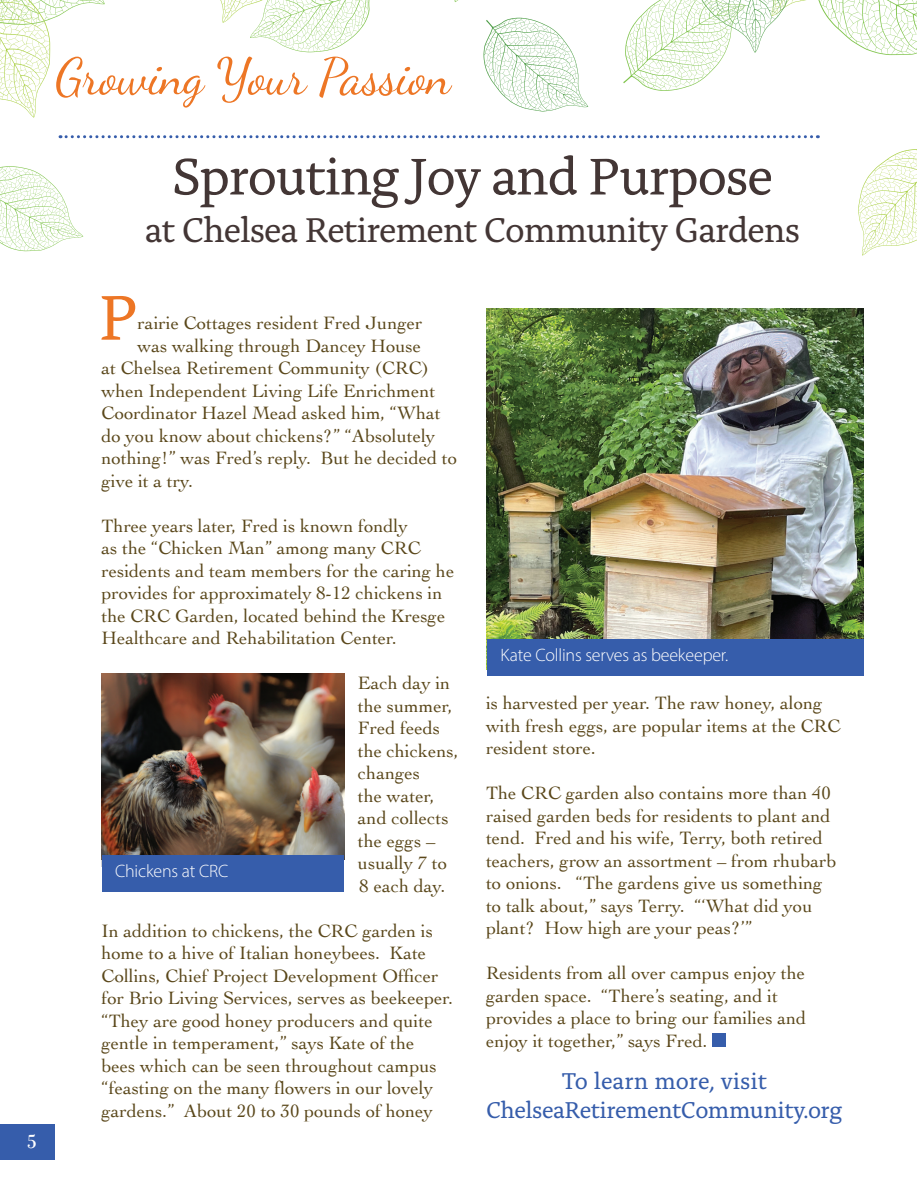
<style>
.page{position:relative;width:918px;height:1188px;background:#fff}
.page>*{position:absolute;margin:0;border:0;box-sizing:border-box;transform-origin:0 0}
.t1{font:66.15px "Alda OTCEV";color:#ed7625}
.t2{font:54px "Alda OTCEV";letter-spacing:-.03em;color:#433635}
.t3{font:51px "Dancing Script";letter-spacing:-.01em;color:#ed7625}
.t4{font:36px "Alda OTCEV";letter-spacing:-.03em;color:#433635}
.t5{font:24px/28.8px "Alda OTCEV";letter-spacing:-.02em;color:#365dab;text-align:center}
.t6{font:21px "Bodoni";color:#fff}
.t7{font:18.75px/22.5px "Cochin";color:#5a471a}
.t8{font:300 18px "Myriad Pro";letter-spacing:-.01em;color:#fff}
</style>
<div class="page">
<svg style="left:483px;top:18px;width:105px;height:94px"></svg>
<svg style="left:0;top:166px;width:83px;height:85px"></svg>
<svg style="left:858px;top:149px;width:58px;height:107px"></svg>
<svg style="left:220px;top:0;width:150px;height:52px"></svg>
<svg style="left:0;top:0;width:105px;height:118px"></svg>
<svg style="left:623px;top:0;width:293px;height:91px"></svg>
<div style="left:712px;top:1033px;width:14px;height:14px;background:#365dab"></div>
<div style="left:0;top:1124px;width:55px;height:36px;background:#365dab"></div>
<svg style="left:60px;top:135px;width:758px;height:3px"></svg>
<img style="left:102px;top:674px;width:242px;height:186px">
<img style="left:486px;top:309px;width:378px;height:361px">
<div style="left:102px;top:855px;width:241px;height:36px;background:#365dab"></div>
<div style="left:488px;top:639px;width:376px;height:36px;background:#365dab"></div>
<p class="t6" style="left:27px;top:1129px;width:12px">5</p>
<h3 class="t3" style="left:55px;top:46px;width:397px">Growing Your Passion</h3>
<h2 class="t2" style="left:172px;top:136px;width:603px">Sprouting Joy and Purpose</h2>
<h3 class="t4" style="left:145px;top:204px;width:657px">at Chelsea Retirement Community Gardens</h3>
<h1 class="t1" style="left:99px;top:269px;width:40px">P</h1>
<p class="t7" style="left:138px;top:311px;width:286px">rairie Cottages resident Fred Junger</p>
<p class="t7" style="left:138px;top:334px;width:285px">was walking through Dancey House</p>
<p class="t7" style="left:101px;top:356px;width:329px">at Chelsea Retirement Community (CRC)</p>
<p class="t7" style="left:101px;top:379px;width:335px">when Independent Living Life Enrichment</p>
<p class="t7" style="left:101px;top:401px;width:341px">Coordinator Hazel Mead asked him, “What</p>
<p class="t7" style="left:101px;top:424px;width:335px">do you know about chickens?” “Absolutely</p>
<p class="t7" style="left:101px;top:446px;width:357px">nothing!” was Fred’s reply. But he decided to</p>
<p class="t7" style="left:101px;top:469px;width:93px">give it a try.</p>
<p class="t7" style="left:101px;top:514px;width:354px">Three years later, Fred is known fondly<br>as the “Chicken Man” among many CRC residents and team members for the caring he provides for approximately 8-12 chickens in the CRC Garden, located behind the Kresge Healthcare and Rehabilitation Center.</p>
<p class="t7" style="left:358px;top:671px;width:102px">Each day in the summer,<br>Fred feeds the chickens, changes<br>the water, and collects the eggs – usually 7 to<br>8 each day.</p>
<p class="t7" style="left:101px;top:919px;width:353px">In addition to chickens, the CRC garden is home to a hive of Italian honeybees. Kate Collins, Chief Project Development Officer for Brio Living Services, serves as beekeeper. “They are good honey producers and quite gentle in temperament,” says Kate of the bees which can be seen throughout campus “feasting on the many flowers in our lovely gardens.” About 20 to 30 pounds of honey</p>
<p class="t8" style="left:115px;top:860px;width:115px">Chickens at CRC</p>
<p class="t8" style="left:501px;top:644px;width:229px">Kate Collins serves as beekeeper.</p>
<p class="t7" style="left:486px;top:691px;width:356px">is harvested per year. The raw honey, along with fresh eggs, are popular items at the CRC resident store.</p>
<p class="t7" style="left:486px;top:781px;width:352px">The CRC garden also contains more than 40 raised garden beds for residents to plant and tend. Fred and his wife, Terry, both retired teachers, grow an assortment – from rhubarb to onions. “The gardens give us something to talk about,” says Terry. “‘What did you plant? How high are your peas?’”</p>
<p class="t7" style="left:486px;top:961px;width:322px">Residents from all over campus enjoy the garden space. “There’s seating, and it provides a place to bring our families and enjoy it together,” says Fred.</p>
<p class="t5" style="left:486px;top:1065px;width:358px">To learn more, visit<br>ChelseaRetirementCommunity.org</p>
</div>
